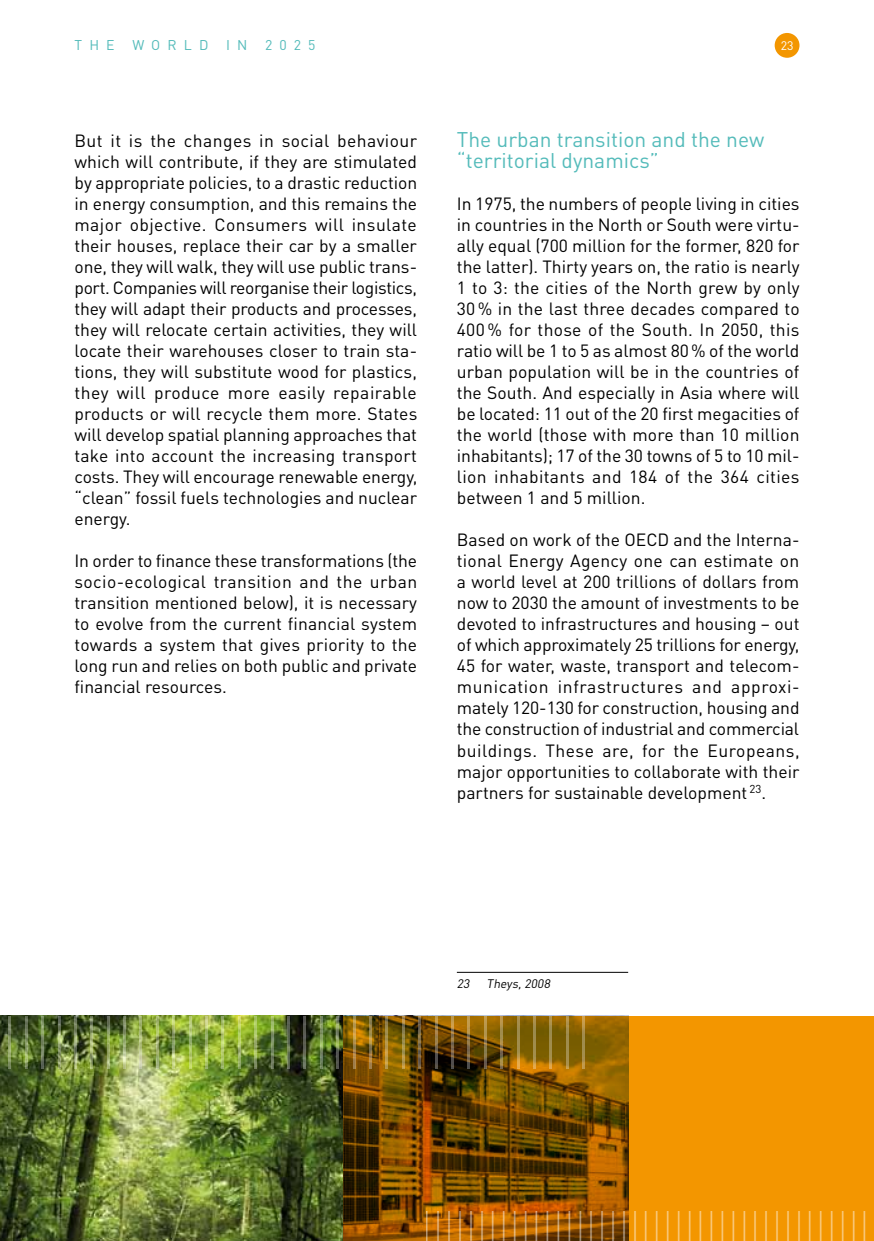
<style>
.page{position:relative;width:874px;height:1241px;background:#fff}
.page>*{position:absolute;margin:0;border:0;box-sizing:border-box;transform-origin:0 0}
.t1{font:300 52.5px "Myriad Pro";color:#fff}
.t2{font:300 35px "Myriad Pro";color:#fff}
.t3{font:21px/21px "DIN Pro";color:#54bbba}
.t4{font:17.5px/21px "DIN Pro";color:#000;text-align:justify}
.t5{font:14px "DIN Pro";letter-spacing:.51em;color:#54bbba}
.t6{font:italic 12.25px "DIN Pro";color:#000}
.t7{font:12.25px "DIN Pro";color:#fff}
</style>
<div class="page">
<div style="left:0;top:1015px;width:873px;height:225px;background:#f39600"></div>
<div style="left:774px;top:33px;width:25px;height:25px;background:#f39600;border-radius:50%"></div>
<img style="left:342px;top:1015px;width:286px;height:225px">
<img style="left:0;top:1015px;width:342px;height:225px">
<hr style="left:456px;top:971px;width:172px;height:1px;background:#000">
<p class="t5" style="left:74px;top:36px;width:42px">THE</p>
<p class="t5" style="left:132px;top:36px;width:78px">WORLD</p>
<p class="t5" style="left:226px;top:36px;width:23px">I N</p>
<p class="t5" style="left:265px;top:36px;width:52px">2025</p>
<p class="t7" style="left:780px;top:37px;width:14px">23</p>
<p class="t4" style="left:74px;top:129px;width:344px">But it is the changes in social behaviour which will contribute, if they are stimulated by appropriate policies, to a drastic reduction in energy consumption, and this remains the major objective. Consumers will insulate their houses, replace their car by a smaller one, they will walk, they will use public trans&shy;port. Companies will reorganise their logistics, they will adapt their products and processes, they will relocate certain activities, they will locate their warehouses closer to train sta&shy;tions, they will substitute wood for plastics, they will produce more easily repairable products or will recycle them more. States will develop spatial planning approaches that take into account the increasing transport costs. They will encourage renewable energy, “clean” fossil fuels technologies and nuclear energy.</p>
<p class="t4" style="left:74px;top:549px;width:344px">In order to finance these transformations (the socio-ecological transition and the urban transition mentioned below), it is necessary to evolve from the current financial system towards a system that gives priority to the long run and relies on both public and private financial resources.</p>
<p class="t3" style="left:456px;top:128px;width:309px">The urban transition and the new “territorial dynamics”</p>
<p class="t4" style="left:456px;top:192px;width:344px">In 1975, the numbers of people living in cities in countries in the North or South were virtu&shy;ally equal (700 million for the former, 820 for the latter). Thirty years on, the ratio is nearly 1 to 3: the cities of the North grew by only 30% in the last three decades compared to 400 % for those of the South. In 2050, this ratio will be 1 to 5 as almost 80% of the world urban population will be in the countries of the South. And especially in Asia where will be located: 11 out of the 20 first megacities of the world (those with more than 10 million inhabitants); 17 of the 30 towns of 5 to 10 mil&shy;lion inhabitants and 184 of the 364 cities between 1 and 5 million.</p>
<p class="t4" style="left:456px;top:528px;width:344px">Based on work of the OECD and the Interna&shy;tional Energy Agency one can estimate on a world level at 200 trillions of dollars from now to 2030 the amount of investments to be devoted to infrastructures and housing – out of which approximately 25 trillions for energy, 45 for water, waste, transport and telecom&shy;munication infrastructures and approxi&shy;mately 120-130 for construction, housing and the construction of industrial and commercial buildings. These are, for the Europeans, major opportunities to collaborate with their partners for sustainable development <sup>23</sup>.</p>
<p class="t6" style="left:456px;top:974px;width:97px">23 Theys,2008</p>
<h1 class="t1" style="left:4px;top:1008px;width:586px">||||||||||||||||||||||||||||||||||||</h1>
<h2 class="t2" style="left:423px;top:1206px;width:446px">|||||||||||||||||||||||||||||||||||||||||</h2>
</div>
